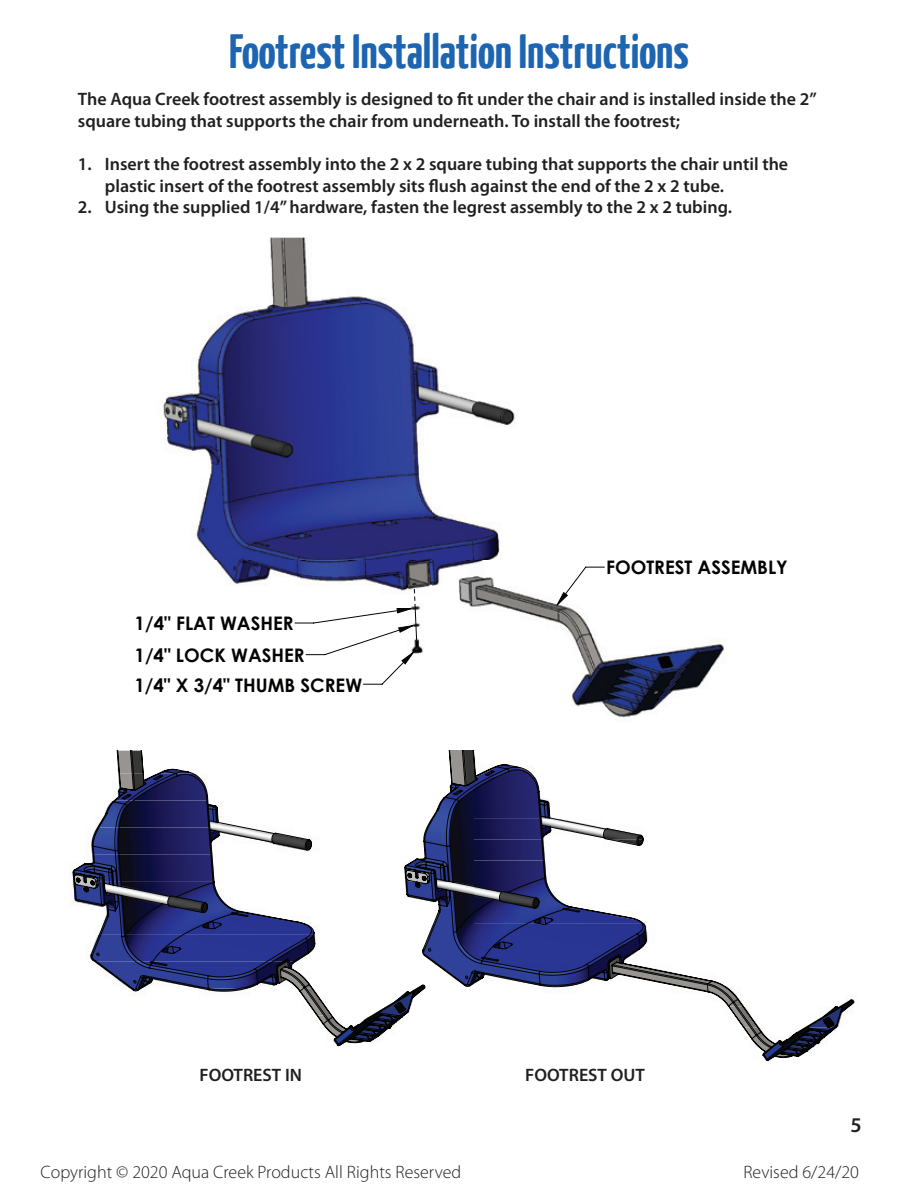
<style>
.page{position:relative;width:918px;height:1188px;background:#fff}
.page>*{position:absolute;margin:0;border:0;box-sizing:border-box;transform-origin:0 0}
.t1{font:700 48px "Yanone Kaffeesatz";color:#1d64b1}
.t2{font:600 21px "Myriad Pro";color:#231f20}
.t3{font:700 18.6px/31.8px "Century Gothic";color:#040503}
.t4{font:600 18px/21.6px "Myriad Pro";color:#231f20}
.t5{font:300 18px "Myriad Pro";color:#231f20}
</style>
<div class="page">
<img style="left:163px;top:237px;width:562px;height:481px">
<svg style="left:294px;top:566px;width:311px;height:119px"></svg>
<svg style="left:69px;top:751px;width:323px;height:295px"></svg>
<svg style="left:392px;top:751px;width:462px;height:310px"></svg>
<h1 class="t1" style="left:229px;top:22px;width:461px">Footrest Installation Instructions</h1>
<p class="t4" style="left:78px;top:88px;width:740px">The Aqua Creek footrest assembly is designed to fit under the chair and is installed inside the 2” square tubing that supports the chair from underneath. To install the footrest;</p>
<p class="t4" style="left:105px;top:153px;width:685px;text-indent:-27px">1. Insert the footrest assembly into the 2 x 2 square tubing that supports the chair until the plastic insert of the footrest assembly sits flush against the end of the 2 x 2 tube.</p>
<p class="t4" style="left:78px;top:196px;width:656px">2. Using the supplied 1/4” hardware, fasten the legrest assembly to the 2 x 2 tubing.</p>
<p class="t3" style="left:135px;top:607px;width:172px">1/4" FLAT WASHER<br>1/4" LOCK WASHER</p>
<p class="t3" style="left:135px;top:668px;width:229px">1/4" X 3/4" THUMB SCREW</p>
<p class="t3" style="left:606px;top:551px;width:183px">FOOTREST ASSEMBLY</p>
<p class="t4" style="left:200px;top:1064px;width:104px">FOOTREST IN</p>
<p class="t4" style="left:525px;top:1064px;width:121px">FOOTREST OUT</p>
<p class="t2" style="left:851px;top:1112px;width:13px">5</p>
<p class="t5" style="left:41px;top:1162px;width:422px">Copyright © 2020 Aqua Creek Products All Rights Reserved</p>
<p class="t5" style="left:743px;top:1162px;width:117px">Revised 6/24/20</p>
</div>
